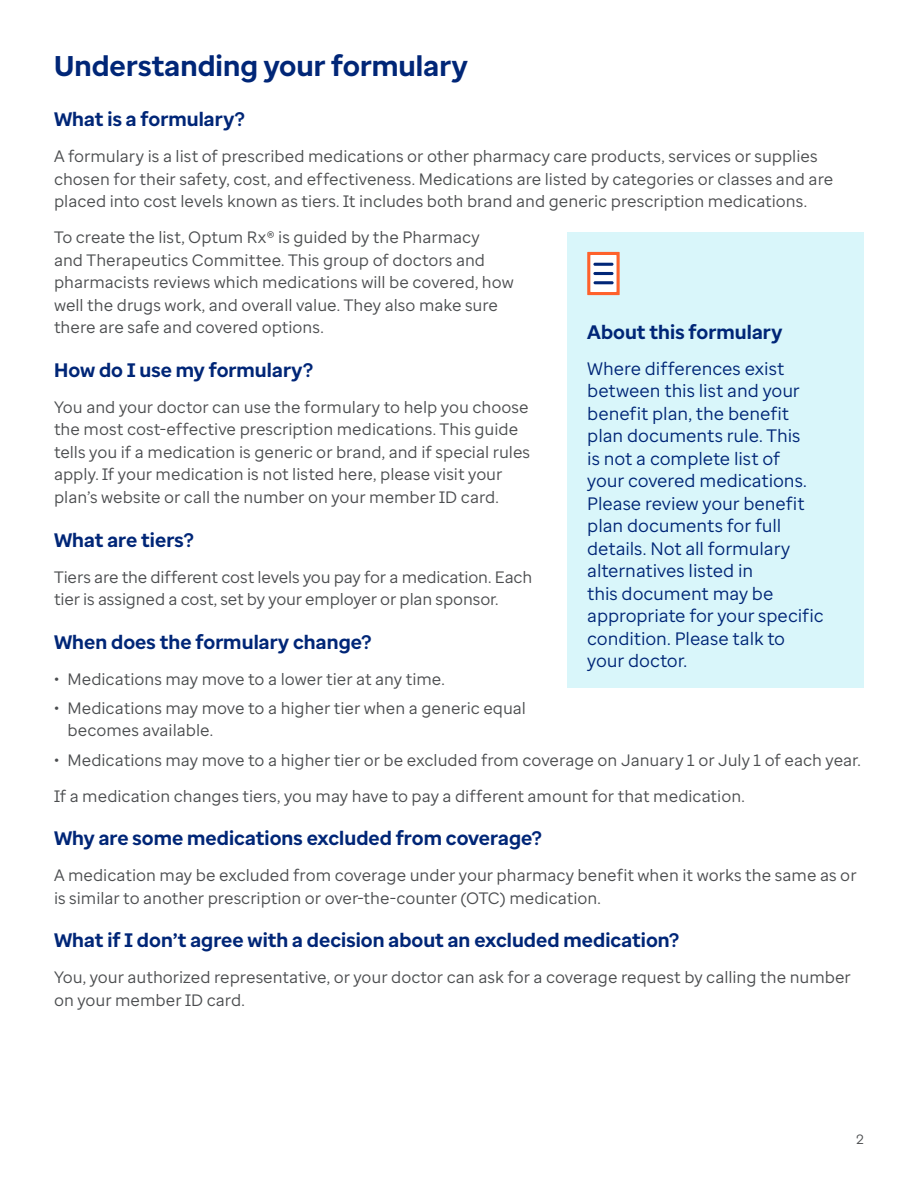
<style>
.page{position:relative;width:918px;height:1188px;background:#fff}
.page>*{position:absolute;margin:0;border:0;box-sizing:border-box;transform-origin:0 0}
.Body_11_15_ENTERPRISE{font:700 28.5px "Enterprise Sans";color:#002677}
.Callout_body_ENTERPRISE{font:700 19.5px "Enterprise Sans";letter-spacing:.005em;color:#002677}
.Subhead_13___ENTERPRISE{font:700 19.5px "Enterprise Sans";letter-spacing:.005em;color:#002677}
.t1{font:18px/22.5px "Enterprise Sans";letter-spacing:-.005em;color:#002677}
.Callout_body_ENTERPRISE-2{font:16.5px/22.5px "Enterprise Sans";color:#4b4d4f}
.Body_11_15_ENTERPRISE-2{font:16.5px/22.5px "Enterprise Sans";color:#4b4d4f}
.Subhead_13___ENTERPRISE-2{font:16.5px "Enterprise Sans";letter-spacing:-.005em;color:#4b4d4f}
.t2{font:13.5px "Enterprise Sans";color:#4b4d4f}
</style>
<div class="page">
<div style="left:567px;top:232px;width:297px;height:456px;background:#d9f6fa"></div>
<svg style="left:587px;top:252px;width:33px;height:43px"></svg>
<p class="Body_11_15_ENTERPRISE" style="left:54px;top:47px;width:415px">Understanding your formulary</p>
<p class="Subhead_13___ENTERPRISE" style="left:54px;top:107px;width:192px">What is a formulary?</p>
<p class="Callout_body_ENTERPRISE-2" style="left:54px;top:145px;width:781px">A formulary is a list of prescribed medications or other pharmacy care products, services or supplies chosen for their safety, cost, and effectiveness. Medications are listed by categories or classes and are</p>
<p class="Callout_body_ENTERPRISE-2" style="left:54px;top:183px;width:755px;line-height:36px">placed into cost levels known as tiers. It includes both brand and generic prescription medications.<br>To create the list, Optum Rx® is guided by the Pharmacy</p>
<p class="Callout_body_ENTERPRISE-2" style="left:54px;top:248px;width:433px">and Therapeutics Committee. This group of doctors and</p>
<p class="Callout_body_ENTERPRISE-2" style="left:54px;top:271px;width:461px">pharmacists reviews which medications will be covered, how well the drugs work, and overall value. They also make sure</p>
<p class="Body_11_15_ENTERPRISE-2" style="left:54px;top:316px;width:271px">there are safe and covered options.</p>
<p class="Subhead_13___ENTERPRISE" style="left:54px;top:357px;width:260px">How do I use my formulary?</p>
<p class="Body_11_15_ENTERPRISE-2" style="left:54px;top:396px;width:476px">You and your doctor can use the formulary to help you choose the most cost-effective prescription medications. This guide</p>
<p class="Subhead_13___ENTERPRISE-2" style="left:54px;top:441px;width:478px">tells you if a medication is generic or brand, and if special rules</p>
<p class="Body_11_15_ENTERPRISE-2" style="left:54px;top:463px;width:450px">apply. If your medication is not listed here, please visit your plan’s website or call the number on your member ID card.</p>
<p class="Callout_body_ENTERPRISE" style="left:54px;top:527px;width:141px">What are tiers?</p>
<p class="Subhead_13___ENTERPRISE-2" style="left:54px;top:566px;width:480px">Tiers are the different cost levels you pay for a medication. Each</p>
<p class="Callout_body_ENTERPRISE-2" style="left:54px;top:588px;width:446px">tier is assigned a cost, set by your employer or plan sponsor.</p>
<p class="Callout_body_ENTERPRISE" style="left:54px;top:629px;width:319px">When does the formulary change?</p>
<p class="Callout_body_ENTERPRISE-2" style="left:54px;top:667px;width:392px">• Medications may move to a lower tier at any time.</p>
<p class="Callout_body_ENTERPRISE-2" style="left:68px;top:697px;width:460px;text-indent:-14px">• Medications may move to a higher tier when a generic equal becomes available.</p>
<p class="Callout_body_ENTERPRISE-2" style="left:54px;top:742px;width:808px;line-height:36px">• Medications may move to a higher tier or be excluded from coverage on January 1 or July 1 of each year.<br>If a medication changes tiers, you may have to pay a different amount for that medication.</p>
<p class="Callout_body_ENTERPRISE" style="left:54px;top:826px;width:489px">Why are some medications excluded from coverage?</p>
<p class="Callout_body_ENTERPRISE-2" style="left:54px;top:864px;width:804px">A medication may be excluded from coverage under your pharmacy benefit when it works the same as or is similar to another prescription or over-the-counter (OTC) medication.</p>
<p class="Callout_body_ENTERPRISE" style="left:54px;top:928px;width:627px">What if I don’t agree with a decision about an excluded medication?</p>
<p class="Callout_body_ENTERPRISE-2" style="left:54px;top:966px;width:798px">You, your authorized representative, or your doctor can ask for a coverage request by calling the number on your member ID card.</p>
<p class="Callout_body_ENTERPRISE" style="left:587px;top:319px;width:197px">About this formulary</p>
<p class="t1" style="left:587px;top:357px;width:238px">Where differences exist between this list and your benefit plan, the benefit plan documents rule. This<br>is not a complete list of<br>your covered medications.<br>Please review your benefit plan documents for full details. Not all formulary alternatives listed in<br>this document may be appropriate for your specific condition. Please talk to your doctor.</p>
<p class="t2" style="left:857px;top:1131px;width:9px">2</p>
</div>
